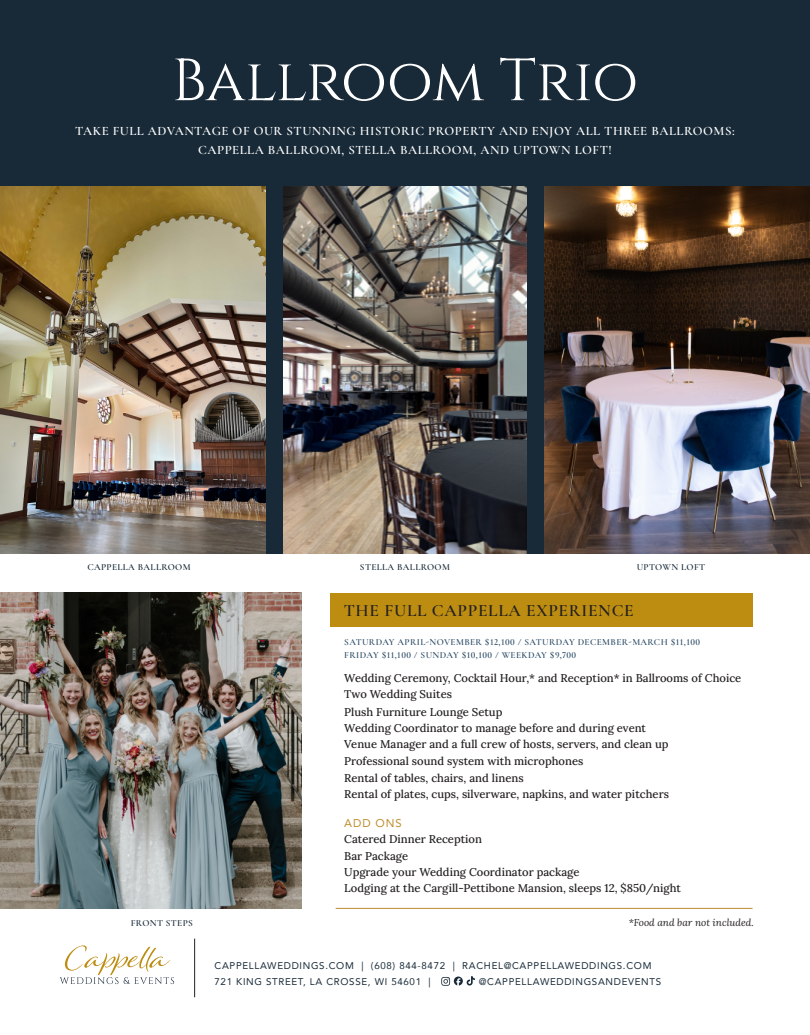
<style>
.page{position:relative;width:810px;height:1035px;background:#fff}
.page>*{position:absolute;margin:0;border:0;box-sizing:border-box;transform-origin:0 0}
.t1{font:59.38px "Cinzel";letter-spacing:-.01em;color:#fff}
.t2{font:600 17.38px "Cormorant Garamond";letter-spacing:.04em;color:#231f20}
.t3{font:600 12.88px/18.9px "Cormorant Garamond";letter-spacing:.04em;color:#fff;text-align:center}
.t4{font:500 11.25px/16.2px "Lora";color:#231f20}
.t5{font:11.25px "Avenir";letter-spacing:.08em;color:#bc8f2d}
.t6{font:italic 10px "Lora";color:#231f20}
.t7{font:9.75px/16.2px "Avenir";letter-spacing:.07em;color:#182a38}
.t8{font:600 9.25px/13.8px "Cormorant Garamond";letter-spacing:.04em;color:#2c4c67}
.t9{font:600 9.25px "Cormorant Garamond";letter-spacing:.04em;color:#182a38}
</style>
<div class="page">
<div style="left:330px;top:593px;width:423px;height:33px;background:#bd8d11"></div>
<div style="left:0;top:0;width:810px;height:554px;background:#182a38"></div>
<hr style="left:336px;top:908px;width:417px;height:1px;background:#bb8e2d">
<img style="left:0;top:593px;width:301px;height:315px">
<svg style="left:60px;top:945px;width:114px;height:39px"></svg>
<svg style="left:441px;top:976px;width:34px;height:10px"></svg>
<hr style="left:194px;top:939px;width:1px;height:58px;background:#231f20">
<img style="left:284px;top:186px;width:243px;height:368px">
<img style="left:545px;top:186px;width:265px;height:368px">
<img style="left:0;top:186px;width:265px;height:368px">
<h1 class="t1" style="left:172px;top:42px;width:468px">Ballroom Trio</h1>
<p class="t3" style="left:75px;top:121px;width:661px">TAKE FULL ADVANTAGE OF OUR STUNNING HISTORIC PROPERTY AND ENJOY ALL THREE BALLROOMS:<br>CAPPELLA BALLROOM, STELLA BALLROOM, AND UPTOWN LOFT!</p>
<p class="t9" style="left:87px;top:561px;width:105px">CAPPELLA BALLROOM</p>
<p class="t9" style="left:360px;top:561px;width:92px">STELLA BALLROOM</p>
<p class="t9" style="left:637px;top:561px;width:70px">UPTOWN LOFT</p>
<h2 class="t2" style="left:344px;top:600px;width:292px">THE FULL CAPPELLA EXPERIENCE</h2>
<p class="t9" style="left:131px;top:917px;width:64px">FRONT STEPS</p>
<p class="t8" style="left:344px;top:635px;width:357px">SATURDAY APRIL-NOVEMBER $12,100 / SATURDAY DECEMBER-MARCH $11,100<br>FRIDAY $11,100 / SUNDAY $10,100 / WEEKDAY $9,700</p>
<p class="t4" style="left:344px;top:669px;width:399px">Wedding Ceremony, Cocktail Hour,* and Reception* in Ballrooms of Choice<br>Two Wedding Suites</p>
<p class="t4" style="left:344px;top:703px;width:326px">Plush Furniture Lounge Setup<br>Wedding Coordinator to manage before and during event Venue Manager and a full crew of hosts, servers, and clean up Professional sound system with microphones</p>
<p class="t4" style="left:344px;top:769px;width:326px">Rental of tables, chairs, and linens<br>Rental of plates, cups, silverware, napkins, and water pitchers</p>
<p class="t5" style="left:344px;top:814px;width:59px">ADD ONS</p>
<p class="t4" style="left:344px;top:830px;width:338px">Catered Dinner Reception<br>Bar Package<br>Upgrade your Wedding Coordinator package<br>Lodging at the Cargill-Pettibone Mansion, sleeps 12, $850/night</p>
<p class="t6" style="left:629px;top:915px;width:127px">*Food and bar not included.</p>
<p class="t7" style="left:215px;top:957px;width:438px">CAPPELLAWEDDINGS.COM | (608) 844-8472 | RACHEL@CAPPELLAWEDDINGS.COM<br>721 KING STREET, LA CROSSE, WI 54601 |</p>
<p class="t7" style="left:479px;top:973px;width:184px">@CAPPELLAWEDDINGSANDEVENTS</p>
</div>
